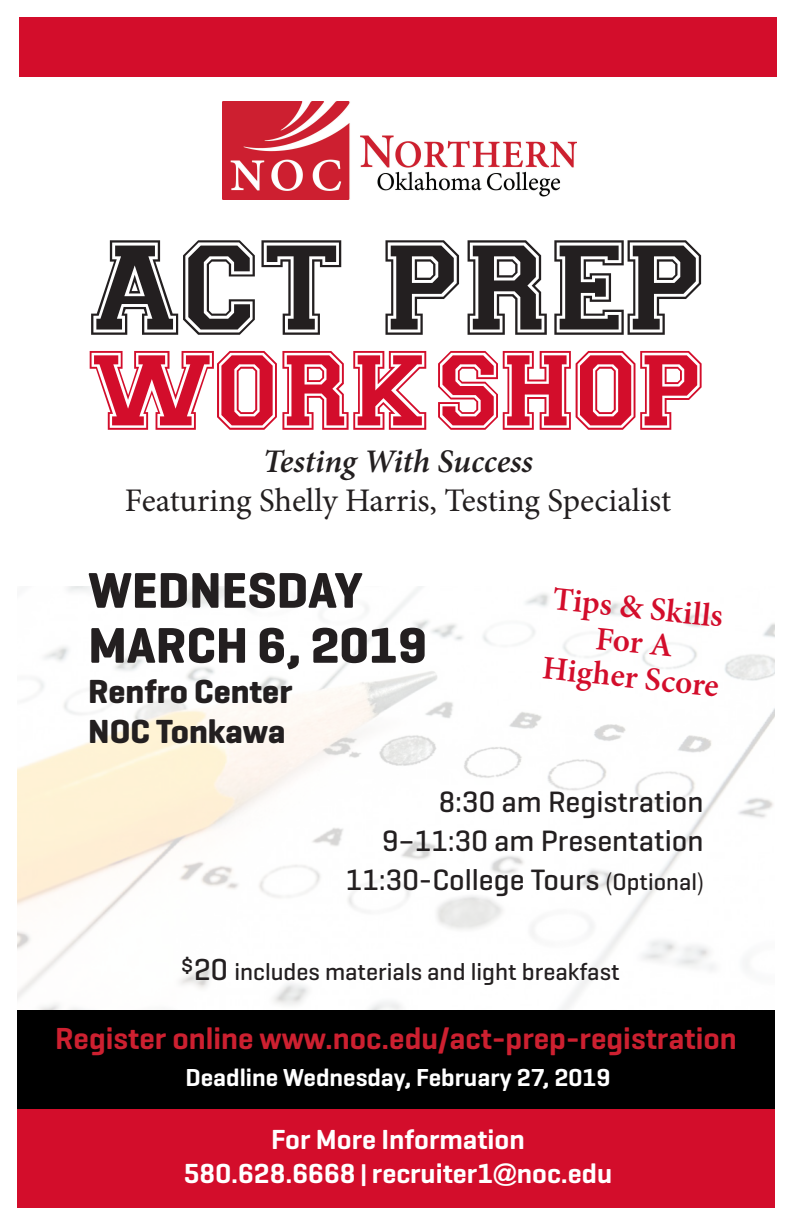
<style>
.page{position:relative;width:792px;height:1224px;background:#fff}
.page>*{position:absolute;margin:0;border:0;box-sizing:border-box;transform-origin:0 0}
.t1{font:135px "Varsity";color:#231f20}
.t2{font:112.6px "Varsity";color:#d30d2b}
.t3{font:700 51px "Geogrotesque";color:#231f20}
.t4{font:700 34px "Geogrotesque";color:#231f20}
.t5{font:33px "Minion Pro";letter-spacing:-.005em;color:#231f20}
.t6{font:600 33px "Minion Pro";color:#d30d2b}
.t7{font:italic 600 33px "Minion Pro";letter-spacing:-.005em;color:#231f20}
.t8{font:600 31px "Geogrotesque";color:#cd2030}
.t9{font:500 30px "Geogrotesque";color:#231f20}
.t10{font:600 28.1px "Geogrotesque";color:#fff}
.t11{font:600 25px "Geogrotesque";color:#fff}
.t12{font:500 24.3px "Geogrotesque";color:#231f20}
.s1{font-family:"Arial Narrow";font-weight:400;font-size:24px}
.s2{font-size:24px}
.s3{font-size:30.9px}
.s4{font-family:"Arial Rounded MT Bold";font-weight:400;font-size:24.2px}
</style>
<div class="page">
<div style="left:17px;top:1010px;width:758px;height:198px;background:#d30d2b"></div>
<img style="left:17px;top:586px;width:758px;height:424px">
<img style="left:223px;top:101px;width:354px;height:98px">
<div style="left:17px;top:1010px;width:758px;height:99px;background:#000"></div>
<div style="left:19px;top:17px;width:758px;height:60px;background:#d30d2b"></div>
<p class="t1" style="left:88px;top:204px;width:621px">ACT PREP</p>
<p class="t2" style="left:89px;top:321px;width:620px">WORKSHOP</p>
<p class="t7" style="left:263px;top:438px;width:272px">Testing With Success</p>
<p class="t5" style="left:125px;top:479px;width:548px">Featuring Shelly Harris, Testing Specialist</p>
<p class="t3" style="left:88px;top:559px;width:276px">WEDNESDAY</p>
<p class="t3" style="left:88px;top:614px;width:340px">MARCH 6, 2019</p>
<p class="t4" style="left:88px;top:670px;width:206px">Renfro Center</p>
<p class="t4" style="left:88px;top:710px;width:199px">NOC Tonkawa</p>
<p class="t6" style="left:555px;top:576px;width:173px;rotate:6deg">Tips &amp; Skills</p>
<p class="t6" style="left:598px;top:615px;width:79px;rotate:6deg">For A</p>
<p class="t6" style="left:545px;top:645px;width:179px;rotate:6deg">Higher Score</p>
<p class="t9" style="left:439px;top:783px;width:266px">8:30 am Registration</p>
<p class="t9" style="left:382px;top:822px;width:323px">9–11:30 am Presentation</p>
<p class="t9" style="left:346px;top:861px;width:359px">11:30-College Tours <span class="s1">(</span><span class="s2">Optional</span><span class="s1">)</span></p>
<p class="t12" style="left:180px;top:957px;width:441px"><sup>$</sup><span class="s3">20</span> includes materials and light breakfast</p>
<p class="t8" style="left:55px;top:1019px;width:683px">Register online www.noc.edu/act-prep-registration</p>
<p class="t11" style="left:185px;top:1062px;width:427px">Deadline Wednesday, February 27, 2019</p>
<p class="t10" style="left:271px;top:1122px;width:255px">For More Information</p>
<p class="t10" style="left:184px;top:1156px;width:430px">580.628.6668 <span class="s2">|</span> recruiter1<span class="s4">@</span>noc.edu</p>
</div>
